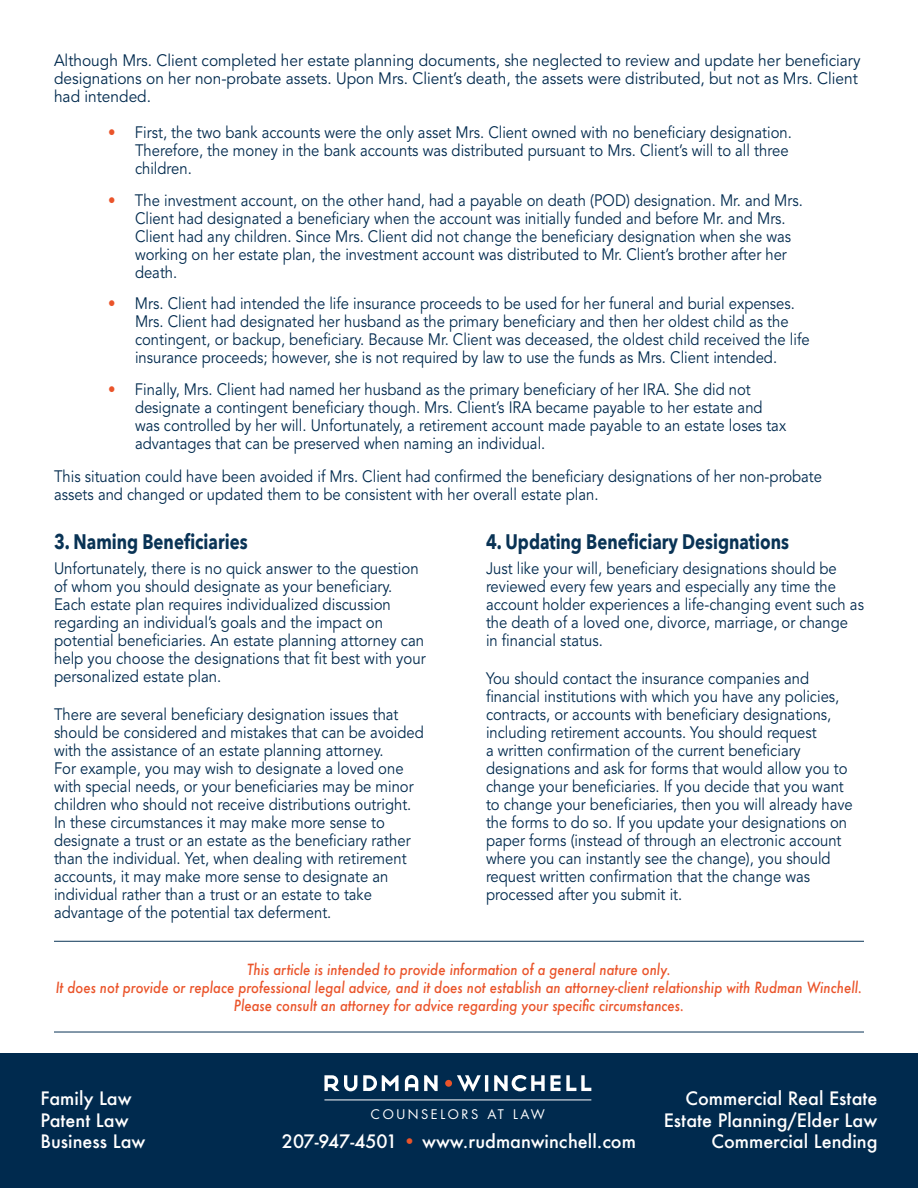
<style>
.page{position:relative;width:918px;height:1188px;background:#fff}
.page>*{position:absolute;margin:0;border:0;box-sizing:border-box;transform-origin:0 0}
.bullet{font:700 21px "Avenir Next";color:#093355;scale:.8 1}
.t1{font:500 18px "Futura";color:#fff}
.bullet-2{font:16.5px/18px "Avenir LT Std";color:#002a4e;scale:.9 1}
.bullet-3{font:16.5px/18px "Avenir LT Std";color:#002a4e;scale:.91 1}
.bullet-4{font:16.5px/18px "Avenir LT Std";color:#002a4e;scale:.94 1}
.Speaker_name{font:italic 500 15px/18px "Futura";color:#ea542a;text-align:center;scale:.87 1}
.t2{font:12.9px "Futura";letter-spacing:.2em;color:#fff}
.s1{color:#ea542a}
</style>
<div class="page">
<hr style="left:54px;top:941px;width:810px;height:1px;background:#093355">
<hr style="left:54px;top:1032px;width:810px;height:1px;background:#093355">
<div style="left:0;top:1053px;width:918px;height:135px;background:#002a4e"></div>
<svg style="left:324px;top:1075px;width:267px;height:17px"></svg>
<div style="left:445px;top:1080px;width:7px;height:7px;background:#ea542a;border-radius:50%"></div>
<hr style="left:324px;top:1100px;width:267px;height:1px;background:#fff">
<p class="bullet-4" style="left:54px;top:52px;width:860px">Although Mrs. Client completed her estate planning documents, she neglected to review and update her beneficiary designations on her non-probate assets. Upon Mrs. Client’s death, the assets were distributed, but not as Mrs. Client had intended.</p>
<p class="bullet-2" style="left:135px;top:124px;width:731px;text-indent:-27px"><span class="s1">•</span> First, the two bank accounts were the only asset Mrs. Client owned with no beneficiary designation.<br>Therefore, the money in the bank accounts was distributed pursuant to Mrs. Client’s will to all three children.</p>
<p class="bullet-2" style="left:135px;top:191px;width:744px;text-indent:-27px"><span class="s1">•</span> The investment account, on the other hand, had a payable on death (POD) designation. Mr. and Mrs.<br>Client had designated a beneficiary when the account was initially funded and before Mr. and Mrs.<br>Client had any children. Since Mrs. Client did not change the beneficiary designation when she was working on her estate plan, the investment account was distributed to Mr. Client’s brother after her death.</p>
<p class="bullet-2" style="left:135px;top:295px;width:751px;text-indent:-27px"><span class="s1">•</span> Mrs. Client had intended the life insurance proceeds to be used for her funeral and burial expenses.<br>Mrs. Client had designated her husband as the primary beneficiary and then her oldest child as the contingent, or backup, beneficiary. Because Mr. Client was deceased, the oldest child received the life insurance proceeds; however, she is not required by law to use the funds as Mrs. Client intended.</p>
<p class="bullet-2" style="left:135px;top:380px;width:725px;text-indent:-27px"><span class="s1">•</span> Finally, Mrs. Client had named her husband as the primary beneficiary of her IRA. She did not designate a contingent beneficiary though. Mrs. Client’s IRA became payable to her estate and was controlled by her will. Unfortunately, a retirement account made payable to an estate loses tax advantages that can be preserved when naming an individual.</p>
<p class="bullet-2" style="left:54px;top:467px;width:855px">This situation could have been avoided if Mrs. Client had confirmed the beneficiary designations of her non-probate assets and changed or updated them to be consistent with her overall estate plan.</p>
<p class="bullet" style="left:54px;top:523px;width:244px">3. Naming Beneficiaries</p>
<p class="bullet-3" style="left:54px;top:560px;width:410px">Unfortunately, there is no quick answer to the question of whom you should designate as your beneficiary.<br>Each estate plan requires individualized discussion regarding an individual’s goals and the impact on potential beneficiaries. An estate planning attorney can help you choose the designations that fit best with your personalized estate plan.</p>
<p class="bullet-2" style="left:54px;top:706px;width:413px">There are several beneficiary designation issues that should be considered and mistakes that can be avoided with the assistance of an estate planning attorney.<br>For example, you may wish to designate a loved one with special needs, or your beneficiaries may be minor children who should not receive distributions outright.<br>In these circumstances it may make more sense to designate a trust or an estate as the beneficiary rather than the individual. Yet, when dealing with retirement accounts, it may make more sense to designate an individual rather than a trust or an estate to take advantage of the potential tax deferment.</p>
<p class="bullet" style="left:486px;top:523px;width:380px">4. Updating Beneficiary Designations</p>
<p class="bullet-2" style="left:486px;top:560px;width:422px">Just like your will, beneficiary designations should be reviewed every few years and especially any time the account holder experiences a life-changing event such as the death of a loved one, divorce, marriage, or change in financial status.</p>
<p class="bullet-2" style="left:486px;top:670px;width:409px">You should contact the insurance companies and financial institutions with which you have any policies, contracts, or accounts with beneficiary designations, including retirement accounts. You should request<br>a written confirmation of the current beneficiary designations and ask for forms that would allow you to change your beneficiaries. If you decide that you want to change your beneficiaries, then you will already have the forms to do so. If you update your designations on paper forms (instead of through an electronic account where you can instantly see the change), you should request written confirmation that the change was processed after you submit it.</p>
<p class="Speaker_name" style="left:56px;top:961px;width:929px">This article is intended to provide information of a general nature only.<br>It does not provide or replace professional legal advice, and it does not establish an attorney-client relationship with Rudman Winchell.<br>Please consult an attorney for advice regarding your specific circumstances.</p>
<p class="t1" style="left:40px;top:1086px;width:93px">Family Law</p>
<p class="t1" style="left:40px;top:1108px;width:90px">Patent Law</p>
<p class="t1" style="left:40px;top:1129px;width:107px">Business Law</p>
<p class="t2" style="left:371px;top:1105px;width:176px">COUNSELORS AT LAW</p>
<p class="t1" style="left:282px;top:1128px;width:356px">207-947-4501 <span class="s1">•</span> www.rudmanwinchell.com</p>
<p class="t1" style="left:685px;top:1086px;width:194px">Commercial Real Estate</p>
<p class="t1" style="left:664px;top:1108px;width:215px">Estate Planning/Elder Law</p>
<p class="t1" style="left:711px;top:1129px;width:168px">Commercial Lending</p>
</div>
